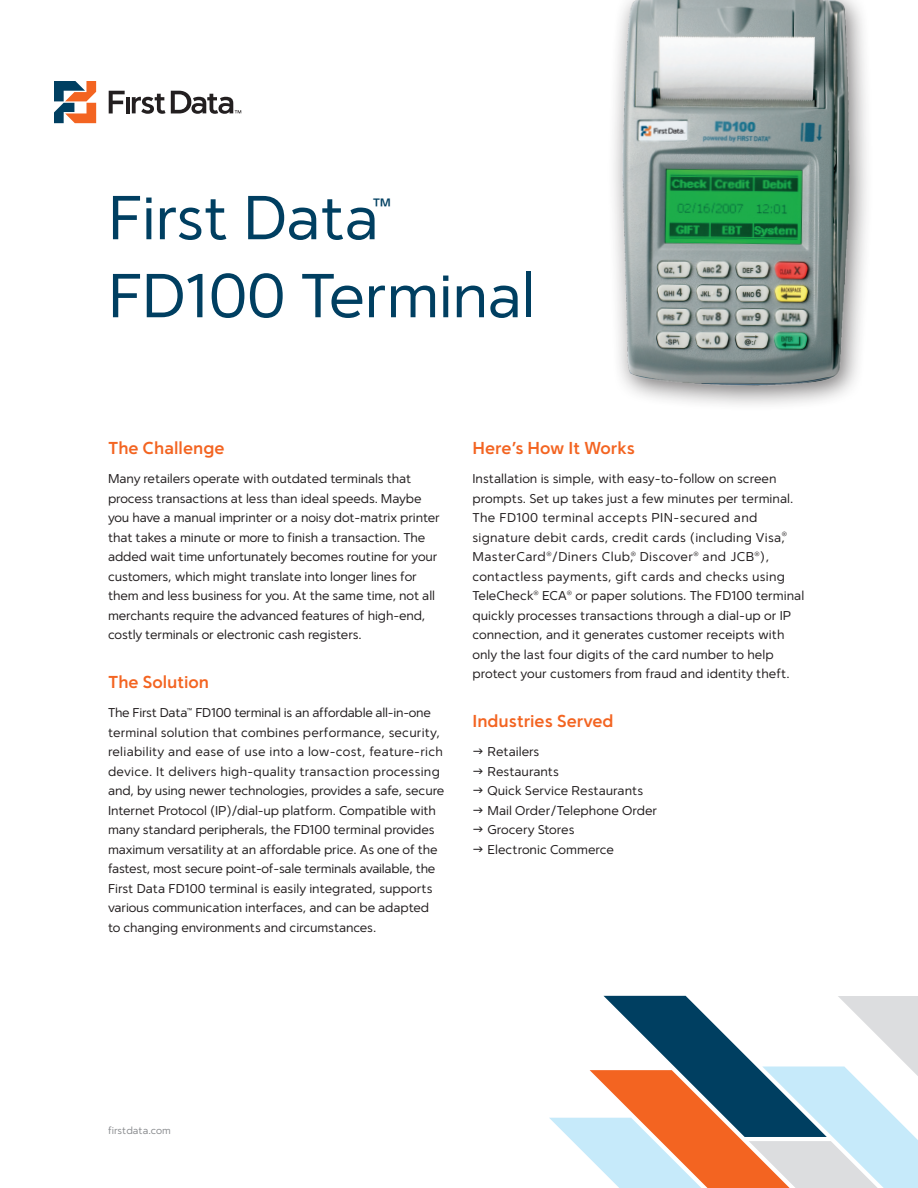
<style>
.page{position:relative;width:918px;height:1188px;background:#fff}
.page>*{position:absolute;margin:0;border:0;box-sizing:border-box;transform-origin:0 0}
.Headline_Front{font:61.8px/78px "Simple Sans";letter-spacing:-.01em;color:#003f61}
.Subhead{font:700 17.25px "Simple Sans";color:#f36421}
.Body{font:700 17.25px "Simple Sans";color:#f36421}
.Body-2{font:12.75px/19.5px "Simple Sans";letter-spacing:-.01em;color:#231f20}
.Bullet{font:12.75px "Simple Sans";color:#231f20}
.Body-3{font:10.2px "Simple Sans";color:#8a8c8f}
.s1{font-size:45px}
</style>
<div class="page">
<svg style="left:549px;top:996px;width:369px;height:192px"></svg>
<svg style="left:54px;top:81px;width:42px;height:42px"></svg>
<hr style="left:126px;top:97px;width:4px;height:16px;background:#231f20">
<svg style="left:109px;top:91px;width:16px;height:22px"></svg>
<svg style="left:132px;top:91px;width:109px;height:23px"></svg>
<img style="left:613px;top:0;width:254px;height:405px">
<p class="Headline_Front" style="left:108px;top:178px;width:429px">First Data<span class="s1">™<br></span>FD100 Terminal</p>
<p class="Subhead" style="left:108px;top:437px;width:118px">The Challenge</p>
<p class="Body-2" style="left:108px;top:469px;width:333px">Many retailers operate with outdated terminals that process transactions at less than ideal speeds. Maybe you have a manual imprinter or a noisy dot-matrix printer that takes a minute or more to finish a transaction. The added wait time unfortunately becomes routine for your customers, which might translate into longer lines for them and less business for you. At the same time, not all merchants require the advanced features of high-end, costly terminals or electronic cash registers.</p>
<p class="Subhead" style="left:108px;top:671px;width:103px">The Solution</p>
<p class="Body-2" style="left:108px;top:703px;width:338px">The First Data™ FD100 terminal is an affordable all-in-one terminal solution that combines performance, security, reliability and ease of use into a low-cost, feature-rich device. It delivers high-quality transaction processing and, by using newer technologies, provides a safe, secure Internet Protocol (IP)/dial-up platform. Compatible with many standard peripherals, the FD100 terminal provides maximum versatility at an affordable price. As one of the fastest, most secure point-of-sale terminals available, the First Data FD100 terminal is easily integrated, supports various communication interfaces, and can be adapted to changing environments and circumstances.</p>
<p class="Body" style="left:472px;top:437px;width:164px">Here’s How It Works</p>
<p class="Body-2" style="left:472px;top:469px;width:333px">Installation is simple, with easy-to-follow on screen prompts. Set up takes just a few minutes per terminal.<br>The FD100 terminal accepts PIN-secured and signature debit cards, credit cards (including Visa,<sup>® </sup>MasterCard<sup>®</sup>/Diners Club,<sup>®</sup> Discover<sup>®</sup> and JCB<sup>®</sup>), contactless payments, gift cards and checks using TeleCheck<sup>®</sup> ECA<sup>®</sup> or paper solutions. The FD100 terminal quickly processes transactions through a dial-up or IP connection, and it generates customer receipts with only the last four digits of the card number to help protect your customers from fraud and identity theft.</p>
<p class="Subhead" style="left:472px;top:710px;width:143px">Industries Served</p>
<p class="Bullet" style="left:488px;top:744px;width:53px">Retailers</p>
<p class="Bullet" style="left:488px;top:763px;width:73px">Restaurants</p>
<p class="Bullet" style="left:488px;top:783px;width:157px">Quick Service Restaurants</p>
<p class="Bullet" style="left:488px;top:802px;width:171px">Mail Order/Telephone Order</p>
<p class="Bullet" style="left:488px;top:822px;width:89px">Grocery Stores</p>
<p class="Bullet" style="left:488px;top:841px;width:128px">Electronic Commerce</p>
<p class="Body-3" style="left:108px;top:1124px;width:64px">firstdata.com</p>
</div>
